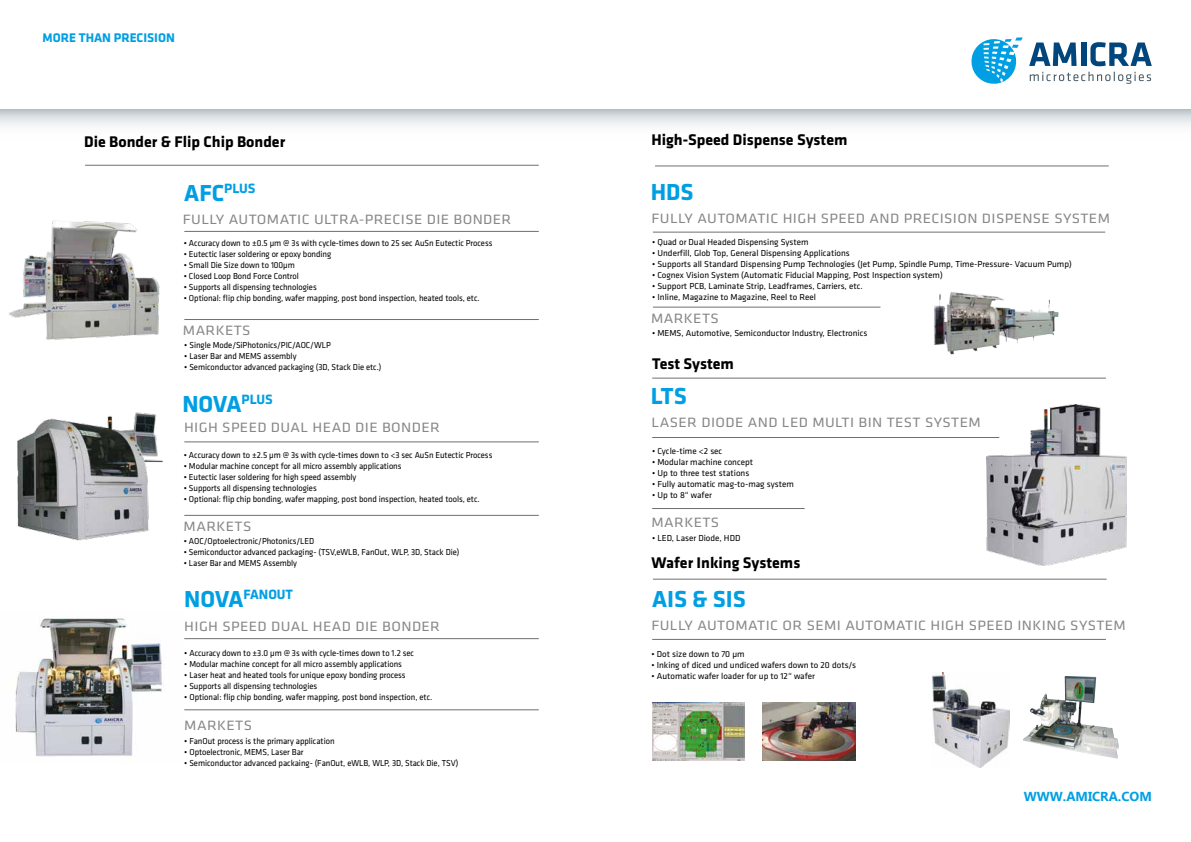
<style>
.page{position:relative;width:1191px;height:842px;background:#fff}
.page>*{position:absolute;margin:0;border:0;box-sizing:border-box;transform-origin:0 0}
.t1{font:700 24px "Klavika";color:#009fe3}
.t2{font:700 16px "Klavika";color:#000}
.t3{font:14px "Klavika";letter-spacing:.025em;color:#878787;scale:1.1 1}
.t4{font:700 14px "Klavika";color:#009fe3}
.t5{font:700 13px "Klavika";color:#009fe3}
.t6{font:700 13px "Ebrima";color:#009fe3}
.t7{font:9px "Klavika";letter-spacing:-.005em;color:#000;scale:.95 1}
.s1{font-size:24px}
</style>
<div class="page">
<svg style="left:0;top:109px;width:1191px;height:17px"></svg>
<svg style="left:1029px;top:43px;width:47px;height:23px"></svg>
<div style="left:1081px;top:43px;width:5px;height:23px;background:#00457b"></div>
<svg style="left:1090px;top:42px;width:61px;height:24px"></svg>
<svg style="left:1029px;top:72px;width:122px;height:12px"></svg>
<svg style="left:971px;top:37px;width:51px;height:47px"></svg>
<img style="left:9px;top:220px;width:151px;height:120px">
<img style="left:17px;top:412px;width:146px;height:129px">
<img style="left:986px;top:405px;width:140px;height:160px">
<hr style="left:85px;top:165px;width:454px;height:1px;background:#706f6f">
<hr style="left:184px;top:231px;width:355px;height:1px;background:#706f6f">
<hr style="left:184px;top:319px;width:355px;height:1px;background:#706f6f">
<hr style="left:184px;top:441px;width:355px;height:1px;background:#706f6f">
<hr style="left:184px;top:515px;width:355px;height:1px;background:#706f6f">
<hr style="left:184px;top:638px;width:355px;height:1px;background:#706f6f">
<hr style="left:652px;top:437px;width:347px;height:1px;background:#706f6f">
<hr style="left:652px;top:508px;width:152px;height:1px;background:#706f6f">
<hr style="left:653px;top:579px;width:453px;height:1px;background:#706f6f">
<hr style="left:652px;top:639px;width:454px;height:1px;background:#706f6f">
<hr style="left:652px;top:378px;width:454px;height:1px;background:#706f6f">
<hr style="left:653px;top:232px;width:452px;height:1px;background:#706f6f">
<hr style="left:653px;top:307px;width:227px;height:1px;background:#706f6f">
<img style="left:652px;top:703px;width:93px;height:57px">
<img style="left:763px;top:703px;width:92px;height:57px">
<img style="left:1023px;top:676px;width:96px;height:82px">
<img style="left:932px;top:673px;width:78px;height:94px">
<img style="left:934px;top:292px;width:125px;height:63px">
<hr style="left:655px;top:166px;width:453px;height:1px;background:#706f6f">
<hr style="left:184px;top:709px;width:355px;height:1px;background:#706f6f">
<img style="left:15px;top:618px;width:147px;height:144px">
<h3 class="t5" style="left:43px;top:31px;width:134px">MORE THAN PRECISION</h3>
<h2 class="t2" style="left:84px;top:133px;width:203px">Die Bonder &amp; Flip Chip Bonder</h2>
<h3 class="t4" style="left:224px;top:181px;width:33px">PLUS</h3>
<h3 class="t3" style="left:183px;top:211px;width:300px">FULLY AUTOMATIC ULTRA-PRECISE DIE BONDER</h3>
<p class="t7" style="left:184px;top:238px;width:326px">• Accuracy down to ±0.5 µm @ 3s with cycle-times down to 25 sec AuSn Eutectic Process</p>
<p class="t7" style="left:184px;top:249px;width:157px">• Eutectic laser soldering or epoxy bonding</p>
<p class="t7" style="left:184px;top:260px;width:118px">• Small Die Size down to 100µm</p>
<p class="t7" style="left:184px;top:271px;width:123px">• Closed Loop Bond Force Control</p>
<p class="t7" style="left:184px;top:282px;width:141px">• Supports all dispensing technologies</p>
<p class="t7" style="left:184px;top:293px;width:313px">• Optional: flip chip bonding, wafer mapping, post bond inspection, heated tools, etc.</p>
<h3 class="t3" style="left:183px;top:323px;width:63px">MARKETS</h3>
<p class="t7" style="left:184px;top:340px;width:156px">• Single Mode/SiPhotonics/PIC/AOC/WLP</p>
<p class="t7" style="left:184px;top:351px;width:120px">• Laser Bar and MEMS assembly</p>
<p class="t7" style="left:184px;top:362px;width:209px">• Semiconductor advanced packaging (3D, Stack Die etc.)</p>
<h2 class="t2" style="left:651px;top:131px;width:197px">High-Speed Dispense System</h2>
<h1 class="t1" style="left:651px;top:179px;width:44px">HDS</h1>
<h3 class="t3" style="left:651px;top:211px;width:418px">FULLY AUTOMATIC HIGH SPEED AND PRECISION DISPENSE SYSTEM</h3>
<p class="t7" style="left:652px;top:237px;width:166px">• Quad or Dual Headed Dispensing System</p>
<p class="t7" style="left:652px;top:248px;width:210px">• Underfill, Glob Top, General Dispensing Applications</p>
<p class="t7" style="left:652px;top:259px;width:443px">• Supports all Standard Dispensing Pump Technologies (Jet Pump, Spindle Pump, Time-Pressure- Vacuum Pump)</p>
<p class="t7" style="left:652px;top:270px;width:307px">• Cognex Vision System (Automatic Fiducial Mapping, Post Inspection system)</p>
<p class="t7" style="left:652px;top:281px;width:223px">• Support PCB, Laminate Strip, Leadframes, Carriers, etc.</p>
<p class="t7" style="left:652px;top:292px;width:174px">• Inline, Magazine to Magazine, Reel to Reel</p>
<h3 class="t3" style="left:651px;top:311px;width:63px">MARKETS</h3>
<p class="t7" style="left:652px;top:328px;width:228px">• MEMS, Automotive, Semiconductor Industry, Electronics</p>
<h2 class="t2" style="left:652px;top:355px;width:83px">Test System</h2>
<h1 class="t1" style="left:182px;top:391px;width:92px">NOVA<sup>PLUS</sup></h1>
<h1 class="t1" style="left:651px;top:383px;width:37px">LTS</h1>
<h3 class="t3" style="left:184px;top:420px;width:234px">HIGH SPEED DUAL HEAD DIE BONDER</h3>
<p class="t7" style="left:184px;top:451px;width:326px">• Accuracy down to ±2.5 µm @ 3s with cycle-times down to &lt;3 sec AuSn Eutectic Process</p>
<p class="t7" style="left:184px;top:462px;width:231px">• Modular machine concept for all micro assembly applications</p>
<p class="t7" style="left:184px;top:473px;width:183px">• Eutectic laser soldering for high speed assembly</p>
<p class="t7" style="left:184px;top:484px;width:141px">• Supports all dispensing technologies</p>
<p class="t7" style="left:184px;top:495px;width:313px">• Optional: flip chip bonding, wafer mapping, post bond inspection, heated tools, etc.</p>
<p class="t7" style="left:184px;top:536px;width:139px">• AOC/Optoelectronic/Photonics/LED</p>
<p class="t7" style="left:184px;top:547px;width:292px">• Semiconductor advanced packaging- (TSV,eWLB, FanOut, WLP, 3D, Stack Die)</p>
<p class="t7" style="left:184px;top:558px;width:121px">• Laser Bar and MEMS Assembly</p>
<h3 class="t3" style="left:184px;top:519px;width:63px">MARKETS</h3>
<h3 class="t4" style="left:184px;top:587px;width:110px"><span class="s1">NOVA</span>FANOUT</h3>
<h3 class="t3" style="left:184px;top:618px;width:234px">HIGH SPEED DUAL HEAD DIE BONDER</h3>
<p class="t7" style="left:184px;top:648px;width:243px">• Accuracy down to ±3.0 µm @ 3s with cycle-times down to 1.2 sec</p>
<p class="t7" style="left:184px;top:659px;width:231px">• Modular machine concept for all micro assembly applications</p>
<p class="t7" style="left:184px;top:670px;width:234px">• Laser heat and heated tools for unique epoxy bonding process</p>
<p class="t7" style="left:184px;top:681px;width:141px">• Supports all dispensing technologies</p>
<p class="t7" style="left:184px;top:692px;width:262px">• Optional: flip chip bonding, wafer mapping, post bond inspection, etc.</p>
<h3 class="t3" style="left:184px;top:718px;width:63px">MARKETS</h3>
<p class="t7" style="left:184px;top:736px;width:160px">• FanOut process is the primary application</p>
<p class="t7" style="left:184px;top:747px;width:127px">• Optoelectronic, MEMS, Laser Bar</p>
<p class="t7" style="left:184px;top:758px;width:290px">• Semiconductor advanced packaing- (FanOut, eWLB, WLP, 3D, Stack Die, TSV)</p>
<h3 class="t3" style="left:651px;top:414px;width:301px">LASER DIODE AND LED MULTI BIN TEST SYSTEM</h3>
<p class="t7" style="left:652px;top:446px;width:75px">• Cycle-time &lt;2 sec</p>
<p class="t7" style="left:652px;top:457px;width:108px">• Modular machine concept</p>
<p class="t7" style="left:652px;top:468px;width:104px">• Up to three test stations</p>
<p class="t7" style="left:652px;top:479px;width:151px">• Fully automatic mag-to-mag system</p>
<p class="t7" style="left:652px;top:490px;width:64px">• Up to 8“ wafer</p>
<h3 class="t3" style="left:651px;top:515px;width:63px">MARKETS</h3>
<p class="t7" style="left:652px;top:533px;width:94px">• LED, Laser Diode, HDD</p>
<h2 class="t2" style="left:651px;top:554px;width:150px">Wafer Inking Systems</h2>
<h1 class="t1" style="left:652px;top:586px;width:95px">AIS &amp; SIS</h1>
<h3 class="t3" style="left:651px;top:618px;width:433px">FULLY AUTOMATIC OR SEMI AUTOMATIC HIGH SPEED INKING SYSTEM</h3>
<p class="t7" style="left:651px;top:649px;width:99px">• Dot size down to 70 µm</p>
<p class="t7" style="left:651px;top:660px;width:217px">• Inking of diced und undiced wafers down to 20 dots/s</p>
<p class="t7" style="left:651px;top:671px;width:173px">• Automatic wafer loader for up to 12“ wafer</p>
<h3 class="t6" style="left:1023px;top:786px;width:130px">WWW.AMICRA.COM</h3>
</div>
